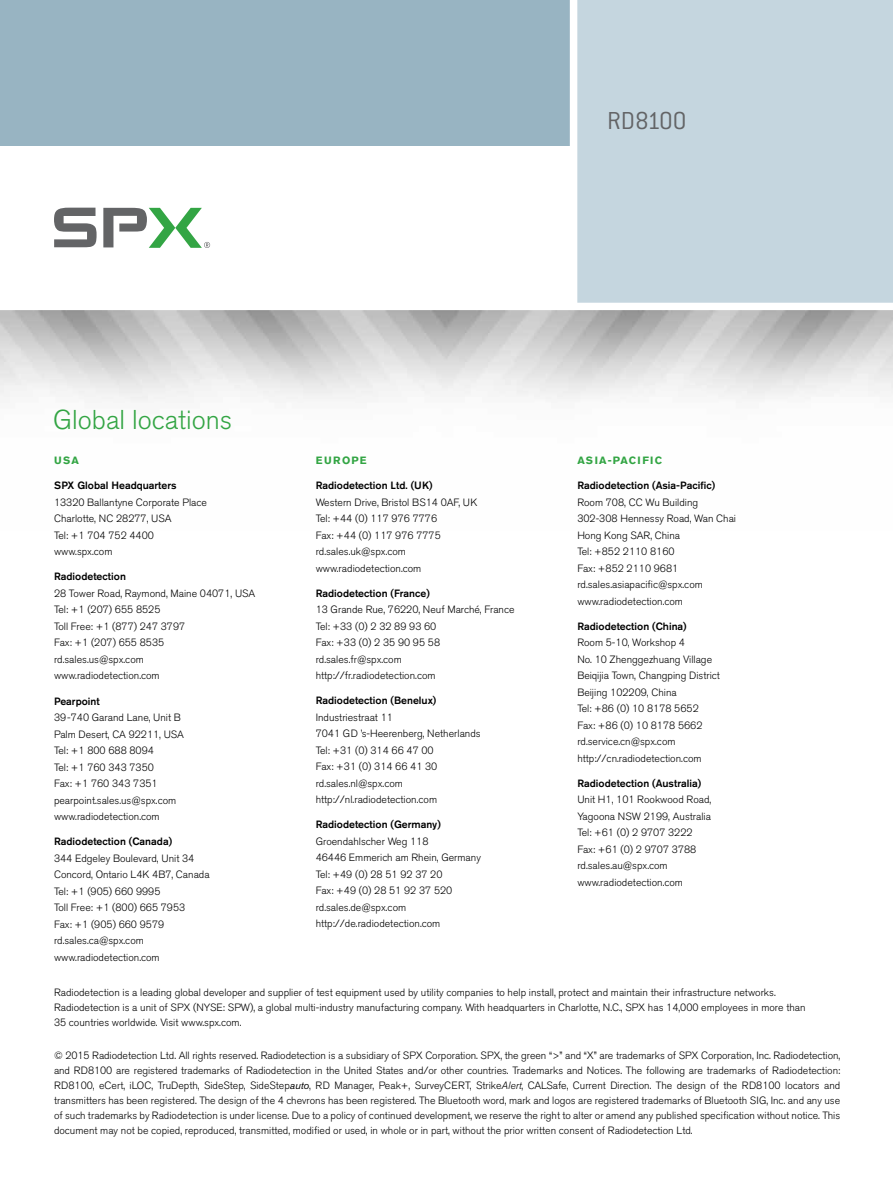
<style>
.page{position:relative;width:893px;height:1187px;background:#fff}
.page>*{position:absolute;margin:0;border:0;box-sizing:border-box;transform-origin:0 0}
.t1{font:300 27px "Akzidenz Grotesk BE";color:#33a544}
.t2{font:300 27px "Conduit ITC Std";color:#636466}
.t3{font:300 10.5px/16.5px "Akzidenz Grotesk BE";color:#000}
.t4{font:500 10.5px "Akzidenz Grotesk BE";color:#000}
.t5{font:700 10.5px "Akzidenz Grotesk BE";letter-spacing:.11em;color:#33a544}
.s1{font-weight:400;font-style:italic}
.s2{font-style:italic}
</style>
<div class="page">
<div style="left:0;top:0;width:577px;height:146px;background:#98b4c2"></div>
<div style="left:577px;top:0;width:316px;height:306px;background:#c5d6df"></div>
<div style="left:570px;top:0;width:7px;height:306px;background:#fff"></div>
<svg style="left:54px;top:208px;width:43px;height:39px"></svg>
<svg style="left:103px;top:208px;width:107px;height:40px"></svg>
<div style="left:0;top:303px;width:893px;height:7px;background:#fff"></div>
<h1 class="t2" style="left:607px;top:104px;width:81px">RD8100</h1>
<h1 class="t1" style="left:53px;top:404px;width:181px">Global locations</h1>
<p class="t5" style="left:54px;top:454px;width:26px">USA</p>
<p class="t4" style="left:54px;top:479px;width:124px">Spx Global Headquarters</p>
<p class="t3" style="left:54px;top:494px;width:154px">13320 Ballantyne Corporate Place<br>Charlotte, NC 28277, USA<br>Tel: +1 704 752 4400 www.spx.com</p>
<p class="t4" style="left:54px;top:570px;width:73px">Radiodetection</p>
<p class="t3" style="left:54px;top:585px;width:203px">28 Tower Road, Raymond, Maine 04071, USA<br>Tel: +1 (207) 655 8525<br>Toll Free: +1 (877) 247 3797<br>Fax: +1 (207) 655 8535 rd.sales.us@spx.com<br>www.radiodetection.com</p>
<p class="t4" style="left:54px;top:694px;width:47px">Pearpoint</p>
<p class="t3" style="left:54px;top:709px;width:132px">39-740 Garand Lane, Unit B<br>Palm Desert, CA 92211, USA<br>Tel: +1 800 688 8094<br>Tel: +1 760 343 7350<br>Fax: +1 760 343 7351 pearpoint.sales.us@spx.com www.radiodetection.com</p>
<p class="t4" style="left:54px;top:834px;width:120px">Radiodetection (Canada)</p>
<p class="t3" style="left:54px;top:849px;width:157px">344 Edgeley Boulevard, Unit 34<br>Concord, Ontario L4K 4B7, Canada<br>Tel: +1 (905) 660 9995<br>Toll Free: +1 (800) 665 7953<br>Fax: +1 (905) 660 9579 rd.sales.ca@spx.com www.radiodetection.com</p>
<p class="t5" style="left:316px;top:454px;width:18px">EUROPE</p>
<p class="t4" style="left:316px;top:479px;width:118px">Radiodetection Ltd. (UK)</p>
<p class="t3" style="left:316px;top:494px;width:163px">Western Drive, Bristol BS14 0AF, UK<br>Tel: +44 (0) 117 976 7776<br>Fax: +44 (0) 117 976 7775 rd.sales.uk@spx.com www.radiodetection.com</p>
<p class="t4" style="left:316px;top:586px;width:116px">Radiodetection (France)</p>
<p class="t3" style="left:316px;top:601px;width:200px">13 Grande Rue, 76220, Neuf Marché, France<br>Tel: +33 (0) 2 32 89 93 60<br>Fax: +33 (0) 2 35 90 95 58 rd.sales.fr@spx.com http://fr.radiodetection.com</p>
<p class="t4" style="left:316px;top:694px;width:122px">Radiodetection (Benelux)</p>
<p class="t3" style="left:316px;top:709px;width:166px">Industriestraat 11<br>7041 GD ’s-Heerenberg, Netherlands<br>Tel: +31 (0) 314 66 47 00<br>Fax: +31 (0) 314 66 41 30 rd.sales.nl@spx.com http://nl.radiodetection.com</p>
<p class="t4" style="left:316px;top:818px;width:127px">Radiodetection (Germany)</p>
<p class="t3" style="left:316px;top:833px;width:167px">Groendahlscher Weg 118<br>46446 Emmerich am Rhein, Germany<br>Tel: +49 (0) 28 51 92 37 20<br>Fax: +49 (0) 28 51 92 37 520 rd.sales.de@spx.com http://de.radiodetection.com</p>
<p class="t5" style="left:577px;top:454px;width:8px">ASI</p>
<p class="t5" style="left:599px;top:454px;width:38px">A-PACIFIC</p>
<p class="t4" style="left:577px;top:479px;width:139px">Radiodetection (Asia-Pacific)</p>
<p class="t3" style="left:577px;top:494px;width:160px">Room 708, CC Wu Building<br>302-308 Hennessy Road, Wan Chai<br>Hong Kong SAR, China<br>Tel: +852 2110 8160<br>Fax: +852 2110 9681 rd.sales.asiapacific@spx.com www.radiodetection.com</p>
<p class="t4" style="left:577px;top:619px;width:111px">Radiodetection (China)</p>
<p class="t3" style="left:577px;top:634px;width:144px">Room 5-10, Workshop 4<br>No. 10 Zhenggezhuang Village<br>Beiqijia Town, Changping District<br>Beijing 102209, China<br>Tel: +86 (0) 10 8178 5652<br>Fax: +86 (0) 10 8178 5662 rd.service.cn@spx.com http://cn.radiodetection.com</p>
<p class="t4" style="left:577px;top:776px;width:125px">Radiodetection (Australia)</p>
<p class="t3" style="left:577px;top:791px;width:136px">Unit H1, 101 Rookwood Road,<br>Yagoona NSW 2199, Australia<br>Tel: +61 (0) 2 9707 3222<br>Fax: +61 (0) 2 9707 3788 rd.sales.au@spx.com www.radiodetection.com</p>
<p class="t3" style="left:54px;top:985px;width:753px;line-height:15px">Radiodetection is a leading global developer and supplier of test equipment used by utility companies to help install, protect and maintain their infrastructure networks.<br>Radiodetection is a unit of SPX (NYSE: SPW), a global multi-industry manufacturing company. With headquarters in Charlotte, N.C., SPX has 14,000 employees in more than<br>35 countries worldwide. Visit www.spx.com.</p>
<p class="t3" style="left:54px;top:1048px;width:788px;line-height:15px;text-align:justify">© 2015 Radiodetection Ltd. All rights reserved. Radiodetection is a subsidiary of SPX Corporation. SPX, the green “&gt;” and “X” are trademarks of SPX Corporation, Inc. Radiodetection, and RD8100 are registered trademarks of Radiodetection in the United States and/or other countries. Trademarks and Notices. The following are trademarks of Radiodetection:<br>RD8100, eCert, iLOC, TruDepth, SideStep, SideStep<span class="s1">auto</span>, RD Manager, Peak+, SurveyCERT, Strike<span class="s2">Alert</span>, CALSafe, Current Direction. The design of the RD8100 locators and transmitters has been registered. The design of the 4 chevrons has been registered. The Bluetooth word, mark and logos are registered trademarks of Bluetooth SIG, Inc. and any use of such trademarks by Radiodetection is under license. Due to a policy of continued development, we reserve the right to alter or amend any published specification without notice. This document may not be copied, reproduced, transmitted, modified or used, in whole or in part, without the prior written consent of Radiodetection Ltd.</p>
</div>
